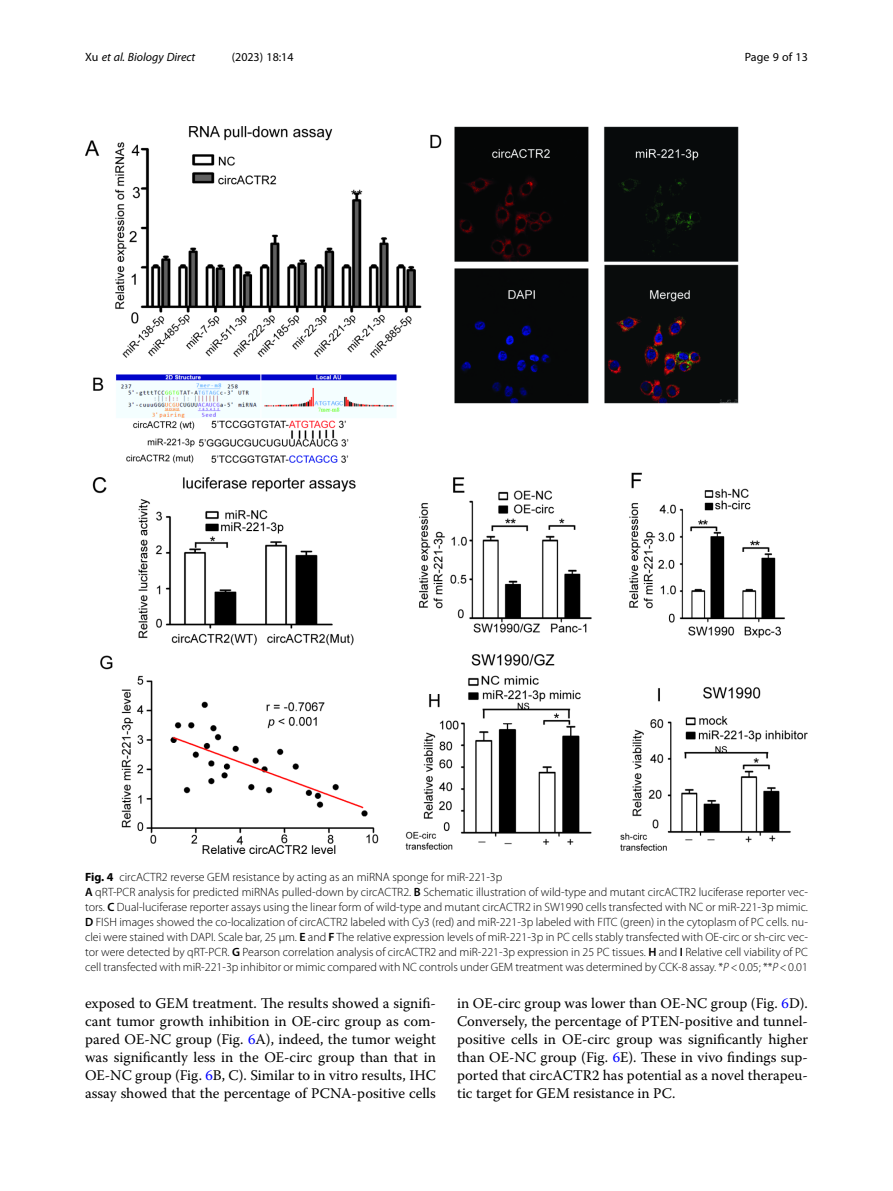
<style>
.page{position:relative;width:893px;height:1191px;background:#fff}
.page>*{position:absolute;margin:0;border:0;box-sizing:border-box;transform-origin:0 0}
.Body_Text{font:14.7px/18px "Warnock Pro";color:#000;text-align:justify}
.Figure_Caption{font:300 12px/15px "Myriad Pro";color:#000;text-align:justify}
.t1{font:italic 12px "Myriad Pro";color:#000}
.t2{font:12px "Myriad Pro";color:#000}
.s1{font-style:normal}
.s2{font-weight:700}
.s3{font-weight:600}
.s4{font-style:italic}
.s5{color:#00f}
</style>
<div class="page">
<img style="left:85px;top:126px;width:723px;height:727px">
<p class="t1" style="left:85px;top:50px;width:112px"><span class="s1">Xu</span> et al. Biology Direct</p>
<p class="t2" style="left:232px;top:50px;width:63px">(2023) 18:14</p>
<p class="t2" style="left:745px;top:50px;width:65px">Page 9 of 13</p>
<p class="Figure_Caption" style="left:85px;top:869px;width:419px"><span class="s2">Fig. 4</span> circACTR2 reverse GEM resistance by acting as an miRNA sponge for miR-221-3p</p>
<p class="Figure_Caption" style="left:85px;top:884px;width:724px"><span class="s3">A</span> qRT-PCR analysis for predicted miRNAs pulled-down by circACTR2. <span class="s3">B</span> Schematic illustration of wild-type and mutant circACTR2 luciferase reporter vec&shy;tors. <span class="s3">C</span> Dual-luciferase reporter assays using the linear form of wild-type and mutant circACTR2 in SW1990 cells transfected with NC or miR-221-3p mimic.<br><span class="s3">D</span> FISH images showed the co-localization of circACTR2 labeled with Cy3 (red) and miR-221-3p labeled with FITC (green) in the cytoplasm of PC cells. nu&shy;clei were stained with DAPI. Scale bar, 25 μm. <span class="s3">E</span> and <span class="s3">F</span> The relative expression levels of miR-221-3p in PC cells stably transfected with OE-circ or sh-circ vec&shy;tor were detected by qRT-PCR. <span class="s3">G</span> Pearson correlation analysis of circACTR2 and miR-221-3p expression in 25 PC tissues. <span class="s3">H</span> and <span class="s3">I</span> Relative cell viability of PC cell transfected with miR-221-3p inhibitor or mimic compared with NC controls under GEM treatment was determined by CCK-8 assay. *<span class="s4">P&lt;</span>0.05; **<span class="s4">P&lt;</span>0.01</p>
<p class="Body_Text" style="left:85px;top:994px;width:352px">exposed to GEM treatment. The results showed a signifi&shy;cant tumor growth inhibition in OE-circ group as com&shy;pared OE-NC group (Fig. <span class="s5">6</span>A), indeed, the tumor weight was significantly less in the OE-circ group than that in OE-NC group (Fig. <span class="s5">6</span>B, C). Similar to in vitro results, IHC assay showed that the percentage of PCNA-positive cells</p>
<p class="Body_Text" style="left:457px;top:994px;width:352px">in OE-circ group was lower than OE-NC group (Fig. <span class="s5">6</span>D).<br>Conversely, the percentage of PTEN-positive and tunnel&shy;positive cells in OE-circ group was significantly higher than OE-NC group (Fig. <span class="s5">6</span>E). These in vivo findings sup&shy;ported that circACTR2 has potential as a novel therapeu&shy;tic target for GEM resistance in PC.</p>
</div>
